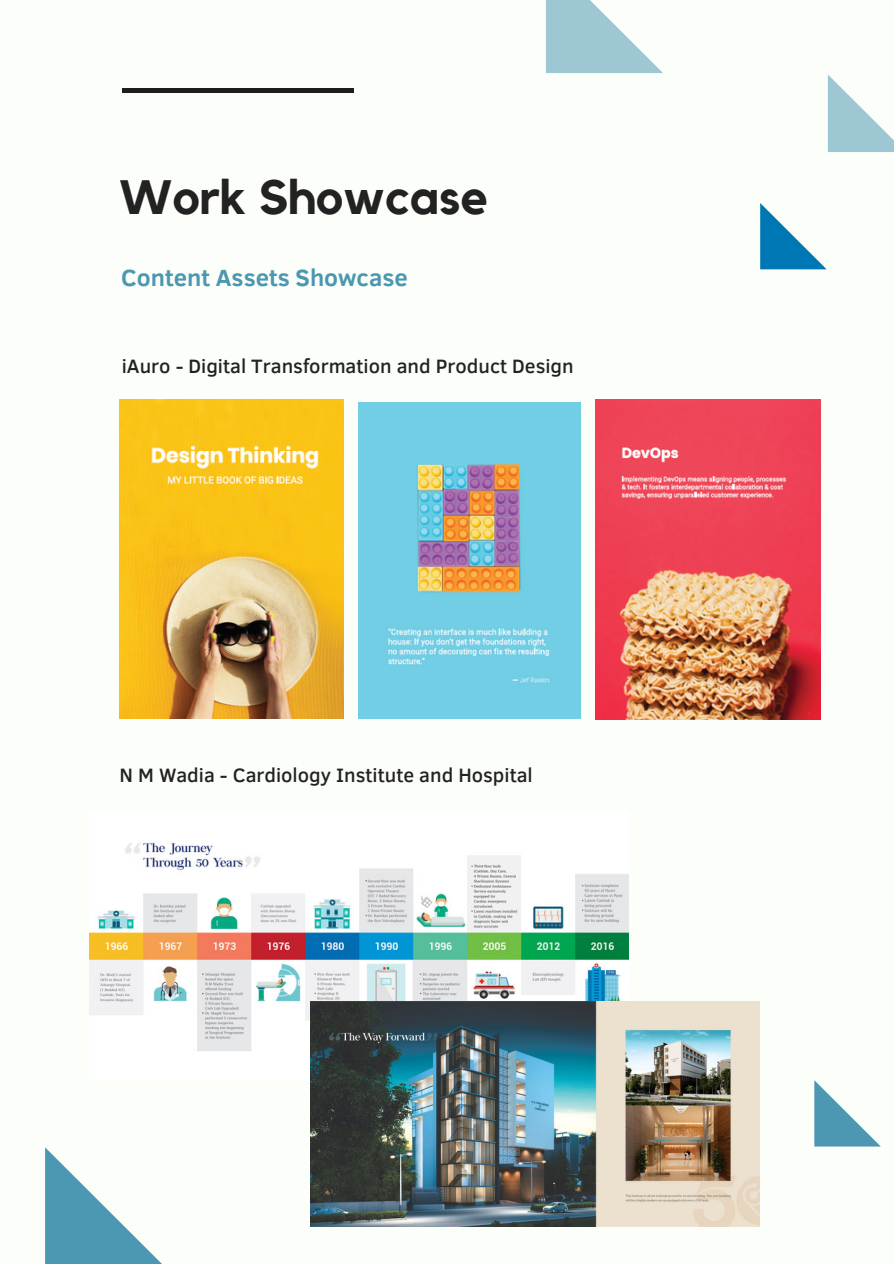
<style>
.page{position:relative;width:894px;height:1264px;background:#fff}
.page>*{position:absolute;margin:0;border:0;box-sizing:border-box;transform-origin:0 0}
.t1{font:700 48px "Kollektif";color:#222}
.t2{font:700 24px "Clear Sans";color:#4c97b1}
.t3{font:500 19.8px "Clear Sans";color:#222}
</style>
<div class="page">
<div style="left:0;top:0;width:893px;height:1263px;background:#fcfff9"></div>
<svg style="left:45px;top:1147px;width:116px;height:116px"></svg>
<svg style="left:760px;top:203px;width:66px;height:66px"></svg>
<svg style="left:546px;top:0;width:117px;height:73px"></svg>
<svg style="left:814px;top:1080px;width:66px;height:66px"></svg>
<hr style="left:122px;top:88px;width:231px;height:4px;background:#1e1e1e">
<svg style="left:827px;top:75px;width:66px;height:77px"></svg>
<img style="left:89px;top:842px;width:539px;height:209px">
<img style="left:310px;top:1001px;width:449px;height:225px">
<img style="left:119px;top:399px;width:225px;height:319px">
<img style="left:358px;top:402px;width:222px;height:316px">
<img style="left:595px;top:399px;width:225px;height:320px">
<h1 class="t1" style="left:119px;top:175px;width:371px">Work Showcase</h1>
<p class="t2" style="left:121px;top:260px;width:288px">Content Assets Showcase</p>
<p class="t3" style="left:122px;top:352px;width:453px">iAuro - Digital Transformation and Product Design</p>
<p class="t3" style="left:119px;top:760px;width:414px">N M Wadia - Cardiology Institute and Hospital</p>
</div>
